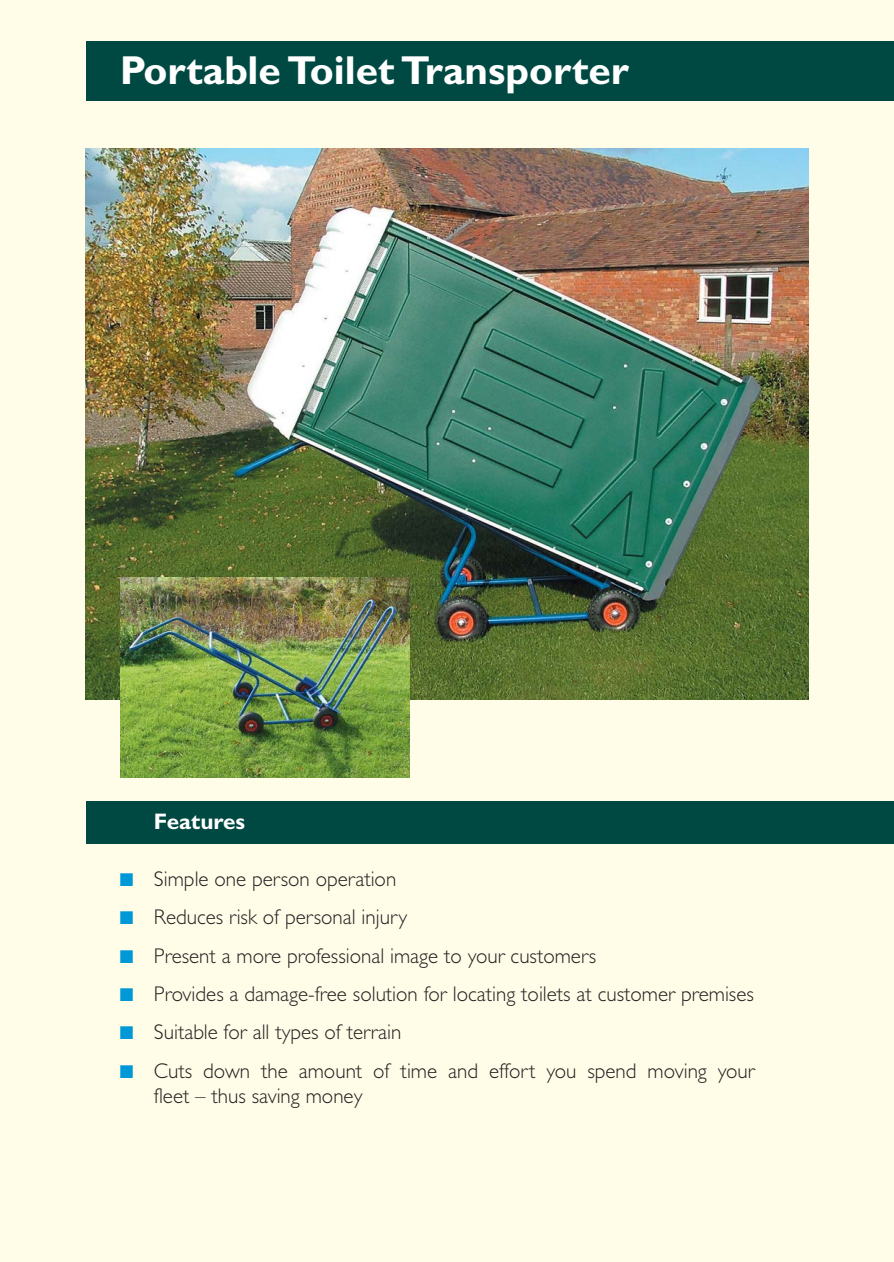
<style>
.page{position:relative;width:894px;height:1262px;background:#fff}
.page>*{position:absolute;margin:0;border:0;box-sizing:border-box;transform-origin:0 0}
.t1{font:700 40.5px "Gill Sans";color:#fff}
.t2{font:700 22.5px "Gill Sans";color:#fff}
.t3{font:300 21.3px/25.5px "Gill Sans";color:#231f20}
.s1{color:#0098d6}
</style>
<div class="page">
<div style="left:0;top:0;width:894px;height:1261px;background:#fffde8"></div>
<div style="left:86px;top:42px;width:808px;height:59px;background:#004943"></div>
<img style="left:86px;top:148px;width:723px;height:551px">
<img style="left:121px;top:577px;width:288px;height:200px">
<div style="left:86px;top:800px;width:808px;height:43px;background:#004943"></div>
<h1 class="t1" style="left:120px;top:56px;width:510px">Portable Toilet Transporter</h1>
<p class="t2" style="left:154px;top:813px;width:93px">Features</p>
<p class="t3" style="left:120px;top:868px;width:278px"><span class="s1">■</span> Simple one person operation</p>
<p class="t3" style="left:120px;top:906px;width:289px"><span class="s1">■</span> Reduces risk of personal injury</p>
<p class="t3" style="left:120px;top:945px;width:478px"><span class="s1">■</span> Present a more professional image to your customers</p>
<p class="t3" style="left:120px;top:983px;width:635px"><span class="s1">■</span> Provides a damage-free solution for locating toilets at customer premises</p>
<p class="t3" style="left:120px;top:1021px;width:283px"><span class="s1">■</span> Suitable for all types of terrain</p>
<p class="t3" style="left:154px;top:1060px;width:602px;text-indent:-34px"><span class="s1">■</span> Cuts down the amount of time and effort you spend moving your fleet – thus saving money</p>
</div>
